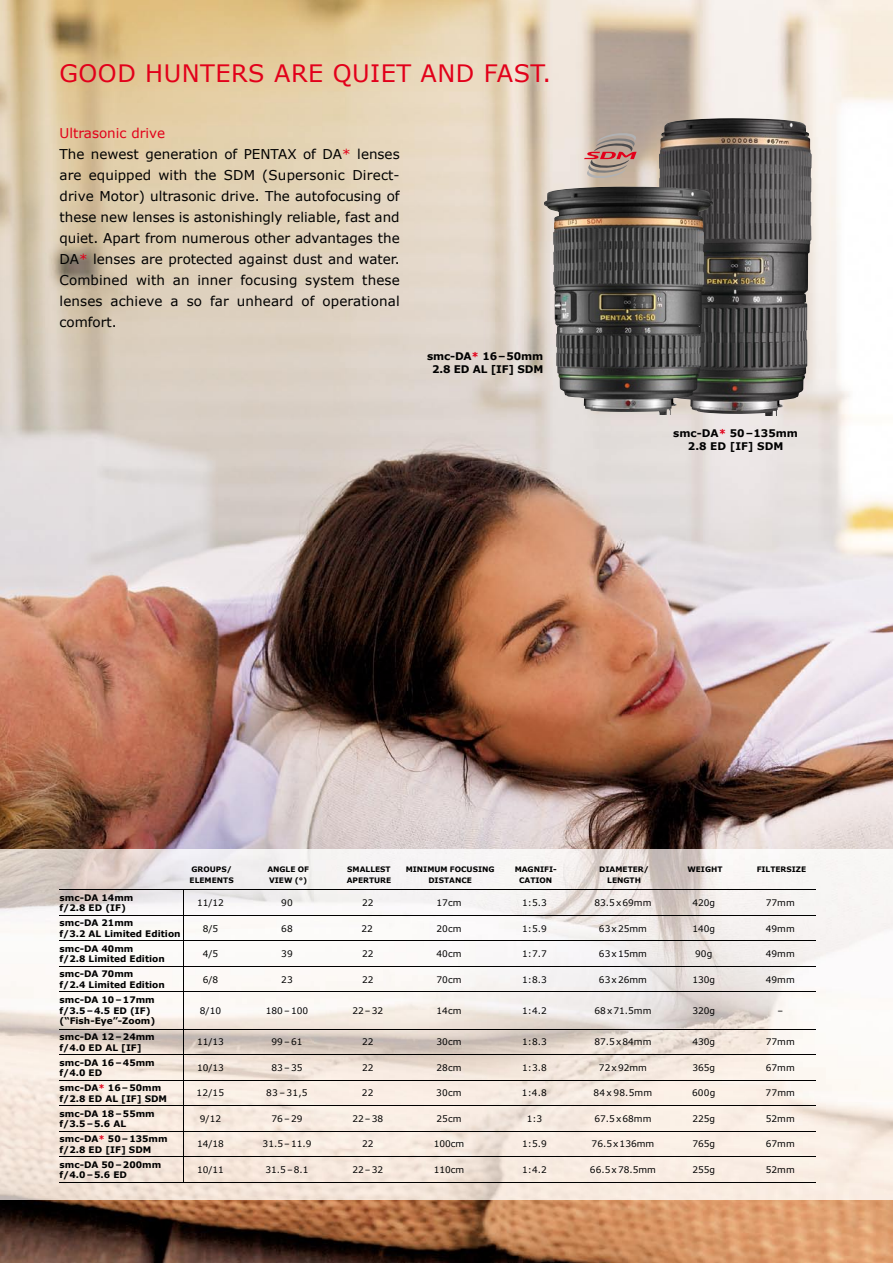
<style>
.page{position:relative;width:893px;height:1263px;background:#fff}
.page>*{position:absolute;margin:0;border:0;box-sizing:border-box;transform-origin:0 0}
.t1{font:24px "Verdana";letter-spacing:.02em;color:#e2001a}
.t2{font:13.5px/21px "Verdana";color:#000}
.t3{font:700 10.5px/13.5px "Verdana";letter-spacing:-.01em;color:#000;text-align:center}
.t4{font:9px "Verdana";color:#000}
.t5{font:700 9px/10.5px "Verdana";color:#000}
.t6{font:700 7.5px "Verdana";color:#000}
.s1{color:#e2001a}
</style>
<div class="page">
<img style="left:0;top:0;width:893px;height:1263px">
<img style="left:0;top:849px;width:893px;height:351px">
<img style="left:659px;top:118px;width:153px;height:297px">
<img style="left:554px;top:288px;width:148px;height:127px">
<hr style="left:60px;top:915px;width:756px;height:1px;background:#000">
<hr style="left:183px;top:890px;width:1px;height:292px;background:#000">
<hr style="left:60px;top:940px;width:756px;height:1px;background:#000">
<hr style="left:60px;top:966px;width:756px;height:1px;background:#000">
<hr style="left:60px;top:991px;width:756px;height:1px;background:#000">
<hr style="left:60px;top:1029px;width:756px;height:1px;background:#000">
<hr style="left:60px;top:1054px;width:756px;height:1px;background:#000">
<hr style="left:60px;top:1080px;width:756px;height:1px;background:#000">
<hr style="left:60px;top:1105px;width:756px;height:1px;background:#000">
<hr style="left:60px;top:1131px;width:756px;height:1px;background:#000">
<hr style="left:60px;top:1156px;width:756px;height:1px;background:#000">
<hr style="left:60px;top:1182px;width:756px;height:1px;background:#000">
<svg style="left:584px;top:133px;width:53px;height:45px;background:#b7988f"></svg>
<hr style="left:60px;top:889px;width:756px;height:1px;background:#000">
<h1 class="t1" style="left:60px;top:58px;width:493px">GOOD HUNTERS ARE QUIET AND FAST.</h1>
<p class="t2" style="left:60px;top:122px;width:342px"><span class="s1">Ultrasonic drive<br></span>The newest generation of PENTAX of DA<span class="s1">*</span> lenses are equipped with the SDM (Supersonic Direct&shy;drive Motor) ultrasonic drive. The autofocusing of these new lenses is astonishingly reliable, fast and quiet. Apart from numerous other advantages the DA<span class="s1">*</span> lenses are protected against dust and water.<br>Combined with an inner focusing system these lenses achieve a so far unheard of operational comfort.</p>
<p class="t3" style="left:427px;top:349px;width:118px">smc-DA<span class="s1">*</span> 16 – 50mm<br>2.8 ED AL [IF] SDM</p>
<p class="t3" style="left:673px;top:426px;width:126px">smc-DA<span class="s1">*</span> 50 –135mm<br>2.8 ED [IF] SDM</p>
<p class="t6" style="left:191px;top:865px;width:42px">GROUPS/</p>
<p class="t6" style="left:267px;top:865px;width:43px">ANGLE OF</p>
<p class="t6" style="left:347px;top:865px;width:45px">SMALLEST</p>
<p class="t6" style="left:406px;top:865px;width:90px">MINIMUM FOCUSING</p>
<p class="t6" style="left:515px;top:865px;width:44px">MAGNIFI-</p>
<p class="t6" style="left:599px;top:865px;width:51px">DIAMETER/</p>
<p class="t6" style="left:687px;top:865px;width:37px">WEIGHT</p>
<p class="t6" style="left:757px;top:865px;width:51px">FILTERSIZE</p>
<p class="t6" style="left:190px;top:875px;width:46px">ELEMENTS</p>
<p class="t6" style="left:269px;top:875px;width:40px">VIEW (°)</p>
<p class="t6" style="left:347px;top:875px;width:46px">APERTURE</p>
<p class="t6" style="left:428px;top:875px;width:45px">DISTANCE</p>
<p class="t6" style="left:519px;top:875px;width:35px">CATION</p>
<p class="t6" style="left:607px;top:875px;width:35px">LENGTH</p>
<p class="t5" style="left:60px;top:892px;width:75px">smc-DA 14mm f/2.8 ED (IF)</p>
<p class="t4" style="left:197px;top:897px;width:28px">11/12</p>
<p class="t4" style="left:281px;top:897px;width:13px">90</p>
<p class="t4" style="left:362px;top:897px;width:13px">22</p>
<p class="t4" style="left:437px;top:897px;width:26px">17cm</p>
<p class="t4" style="left:522px;top:897px;width:26px">1:5.3</p>
<p class="t4" style="left:594px;top:897px;width:58px">83.5 x 69mm</p>
<p class="t4" style="left:692px;top:897px;width:24px">420g</p>
<p class="t4" style="left:766px;top:897px;width:30px">77mm</p>
<p class="t5" style="left:60px;top:917px;width:123px">smc-DA 21mm<br>f/3.2 AL Limited Edition</p>
<p class="t4" style="left:203px;top:922px;width:17px">8/5</p>
<p class="t4" style="left:281px;top:922px;width:13px">68</p>
<p class="t4" style="left:362px;top:922px;width:13px">22</p>
<p class="t4" style="left:437px;top:922px;width:26px">20cm</p>
<p class="t4" style="left:522px;top:922px;width:26px">1:5.9</p>
<p class="t4" style="left:599px;top:922px;width:49px">63 x 25mm</p>
<p class="t4" style="left:692px;top:922px;width:24px">140g</p>
<p class="t4" style="left:766px;top:922px;width:30px">49mm</p>
<p class="t5" style="left:60px;top:943px;width:107px">smc-DA 40mm<br>f/2.8 Limited Edition</p>
<p class="t4" style="left:203px;top:948px;width:17px">4/5</p>
<p class="t4" style="left:281px;top:948px;width:13px">39</p>
<p class="t4" style="left:362px;top:948px;width:13px">22</p>
<p class="t4" style="left:437px;top:948px;width:26px">40cm</p>
<p class="t4" style="left:522px;top:948px;width:26px">1:7.7</p>
<p class="t4" style="left:599px;top:948px;width:49px">63 x 15mm</p>
<p class="t4" style="left:695px;top:948px;width:19px">90g</p>
<p class="t4" style="left:766px;top:948px;width:30px">49mm</p>
<p class="t5" style="left:60px;top:968px;width:107px">smc-DA 70mm<br>f/2.4 Limited Edition</p>
<p class="t4" style="left:203px;top:973px;width:17px">6/8</p>
<p class="t4" style="left:281px;top:973px;width:13px">23</p>
<p class="t4" style="left:362px;top:973px;width:13px">22</p>
<p class="t4" style="left:437px;top:973px;width:26px">70cm</p>
<p class="t4" style="left:522px;top:973px;width:26px">1:8.3</p>
<p class="t4" style="left:599px;top:973px;width:49px">63 x 26mm</p>
<p class="t4" style="left:692px;top:973px;width:24px">130g</p>
<p class="t4" style="left:766px;top:973px;width:30px">49mm</p>
<p class="t5" style="left:60px;top:995px;width:97px">smc-DA 10 – 17mm f/3.5 – 4.5 ED (IF) (“Fish-Eye”-Zoom)</p>
<p class="t4" style="left:200px;top:1005px;width:23px">8/10</p>
<p class="t4" style="left:266px;top:1005px;width:44px">180 – 100</p>
<p class="t4" style="left:352px;top:1005px;width:32px">22 – 32</p>
<p class="t4" style="left:437px;top:1005px;width:26px">14cm</p>
<p class="t4" style="left:522px;top:1005px;width:26px">1:4.2</p>
<p class="t4" style="left:594px;top:1005px;width:58px">68 x 71.5mm</p>
<p class="t4" style="left:692px;top:1005px;width:24px">320g</p>
<p class="t4" style="left:777px;top:1005px;width:7px">–</p>
<p class="t5" style="left:60px;top:1031px;width:97px">smc-DA 12 – 24mm f/4.0 ED AL [IF]</p>
<p class="t4" style="left:197px;top:1036px;width:28px">11/13</p>
<p class="t4" style="left:272px;top:1036px;width:32px">99 – 61</p>
<p class="t4" style="left:362px;top:1036px;width:13px">22</p>
<p class="t4" style="left:437px;top:1036px;width:26px">30cm</p>
<p class="t4" style="left:522px;top:1036px;width:26px">1:8.3</p>
<p class="t4" style="left:594px;top:1036px;width:58px">87.5 x 84mm</p>
<p class="t4" style="left:692px;top:1036px;width:24px">430g</p>
<p class="t4" style="left:766px;top:1036px;width:30px">77mm</p>
<p class="t5" style="left:60px;top:1057px;width:97px">smc-DA 16 – 45mm f/4.0 ED</p>
<p class="t4" style="left:197px;top:1062px;width:28px">10/13</p>
<p class="t4" style="left:272px;top:1062px;width:32px">83 – 35</p>
<p class="t4" style="left:362px;top:1062px;width:13px">22</p>
<p class="t4" style="left:437px;top:1062px;width:26px">28cm</p>
<p class="t4" style="left:522px;top:1062px;width:26px">1:3.8</p>
<p class="t4" style="left:599px;top:1062px;width:49px">72 x 92mm</p>
<p class="t4" style="left:692px;top:1062px;width:24px">365g</p>
<p class="t4" style="left:766px;top:1062px;width:30px">67mm</p>
<p class="t5" style="left:60px;top:1082px;width:109px">smc-DA<span class="s1">*</span> 16 – 50mm f/2.8 ED AL [IF] SDM</p>
<p class="t4" style="left:197px;top:1087px;width:29px">12/15</p>
<p class="t4" style="left:266px;top:1087px;width:43px">83 – 31,5</p>
<p class="t4" style="left:362px;top:1087px;width:13px">22</p>
<p class="t4" style="left:436px;top:1087px;width:27px">30cm</p>
<p class="t4" style="left:522px;top:1087px;width:27px">1:4.8</p>
<p class="t4" style="left:593px;top:1087px;width:60px">84 x 98.5mm</p>
<p class="t4" style="left:692px;top:1087px;width:25px">600g</p>
<p class="t4" style="left:765px;top:1087px;width:31px">77mm</p>
<p class="t5" style="left:60px;top:1108px;width:97px">smc-DA 18 – 55mm f/3.5 – 5.6 AL</p>
<p class="t4" style="left:200px;top:1113px;width:23px">9/12</p>
<p class="t4" style="left:272px;top:1113px;width:32px">76 – 29</p>
<p class="t4" style="left:352px;top:1113px;width:32px">22 – 38</p>
<p class="t4" style="left:437px;top:1113px;width:26px">25cm</p>
<p class="t4" style="left:527px;top:1113px;width:17px">1:3</p>
<p class="t4" style="left:594px;top:1113px;width:58px">67.5 x 68mm</p>
<p class="t4" style="left:692px;top:1113px;width:24px">225g</p>
<p class="t4" style="left:766px;top:1113px;width:30px">52mm</p>
<p class="t5" style="left:60px;top:1133px;width:110px">smc-DA<span class="s1">*</span> 50 – 135mm f/2.8 ED [IF] SDM</p>
<p class="t4" style="left:197px;top:1138px;width:28px">14/18</p>
<p class="t4" style="left:263px;top:1138px;width:50px">31.5 – 11.9</p>
<p class="t4" style="left:362px;top:1138px;width:13px">22</p>
<p class="t4" style="left:434px;top:1138px;width:32px">100cm</p>
<p class="t4" style="left:522px;top:1138px;width:26px">1:5.9</p>
<p class="t4" style="left:592px;top:1138px;width:64px">76.5 x 136mm</p>
<p class="t4" style="left:692px;top:1138px;width:24px">765g</p>
<p class="t4" style="left:766px;top:1138px;width:30px">67mm</p>
<p class="t5" style="left:60px;top:1159px;width:103px">smc-DA 50 – 200mm f/4.0 – 5.6 ED</p>
<p class="t4" style="left:197px;top:1164px;width:28px">10/11</p>
<p class="t4" style="left:265px;top:1164px;width:45px">31.5 – 8.1</p>
<p class="t4" style="left:352px;top:1164px;width:32px">22 – 32</p>
<p class="t4" style="left:434px;top:1164px;width:32px">110cm</p>
<p class="t4" style="left:522px;top:1164px;width:26px">1:4.2</p>
<p class="t4" style="left:590px;top:1164px;width:67px">66.5 x 78.5mm</p>
<p class="t4" style="left:692px;top:1164px;width:24px">255g</p>
<p class="t4" style="left:766px;top:1164px;width:30px">52mm</p>
</div>
